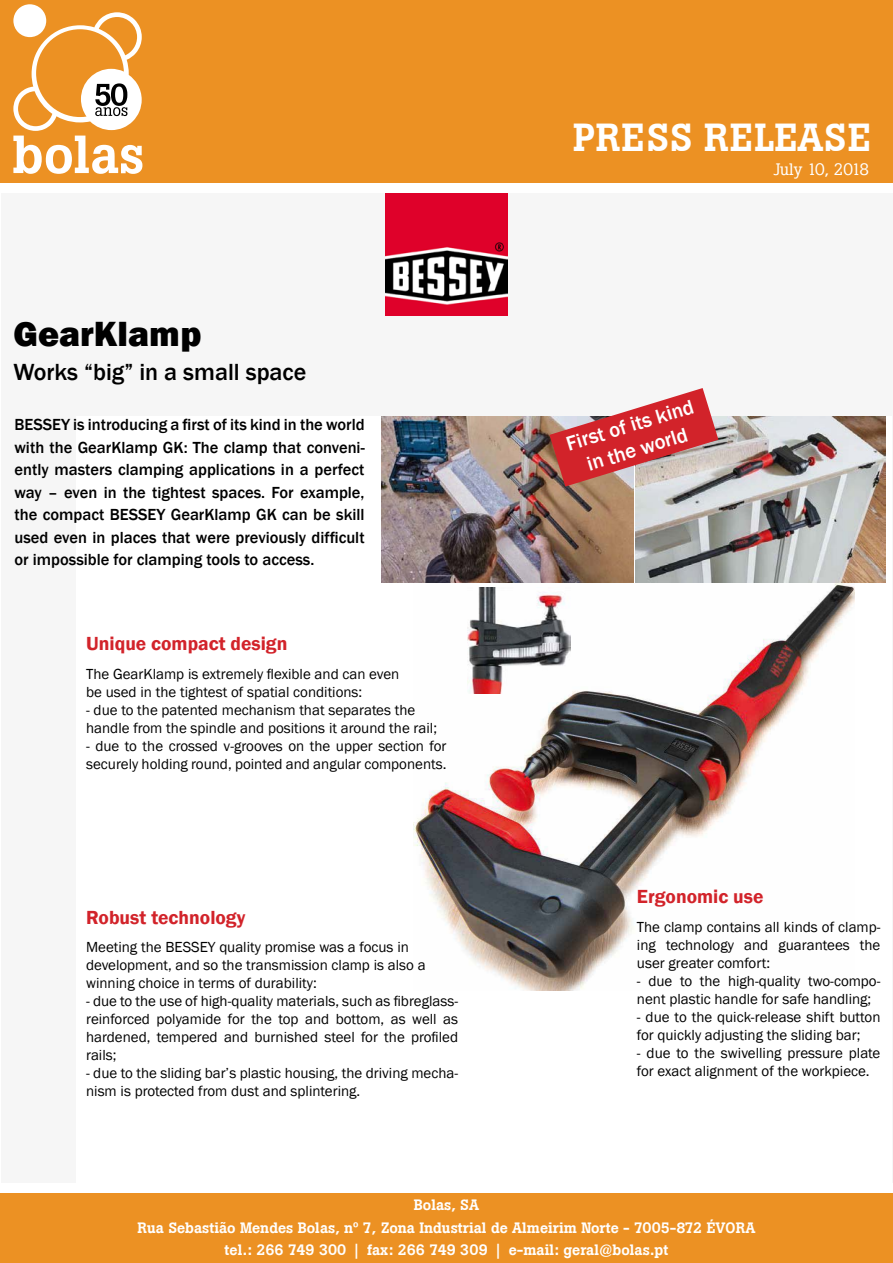
<style>
.page{position:relative;width:893px;height:1263px;background:#fff}
.page>*{position:absolute;margin:0;border:0;box-sizing:border-box;transform-origin:0 0}
.t1{font:500 39px "Boton";letter-spacing:.02em;color:#fff}
.t2{font:800 36px "Franklin Gothic";color:#000}
.t3{font:500 24px "Franklin Gothic";color:#000}
.t4{font:500 20.85px/25px "Franklin Gothic";color:#fff;text-align:center}
.t5{font:600 19.5px "Franklin Gothic";color:#d2232a}
.t6{font:500 16.5px/22.5px "Franklin Gothic";color:#000;text-align:justify}
.t7{font:16.5px "Boton";color:#fff}
.t8{font:15px/18px "Franklin Gothic";color:#000}
.t9{font:500 15px/22.5px "Boton";color:#fff;text-align:center}
</style>
<div class="page">
<div style="left:0;top:0;width:893px;height:183px;background:#ec9123"></div>
<svg style="left:13px;top:4px;width:129px;height:170px"></svg>
<div style="left:0;top:1193px;width:893px;height:70px;background:#ec9123"></div>
<div style="left:1px;top:193px;width:891px;height:989px;background:#f6f6f6"></div>
<img style="left:385px;top:194px;width:123px;height:122px">
<div style="left:77px;top:417px;width:815px;height:774px;background:#fff"></div>
<img style="left:413px;top:584px;width:441px;height:407px">
<img style="left:382px;top:416px;width:504px;height:167px">
<svg style="left:549px;top:388px;width:169px;height:98px"></svg>
<img style="left:468px;top:587px;width:103px;height:106px">
<h1 class="t1" style="left:573px;top:115px;width:299px">PRESS RELEASE</h1>
<h2 class="t2" style="left:13px;top:310px;width:190px">GearKlamp</h2>
<h3 class="t3" style="left:13px;top:357px;width:294px">Works “big” in a small space</h3>
<p class="t6" style="left:14px;top:414px;width:352px">BESSEY is introducing a first of its kind in the world with the GearKlamp GK: The clamp that conveni&shy;ently masters clamping applications in a perfect way – even in the tightest spaces. For example, the compact BESSEY GearKlamp GK can be skill used even in places that were previously difficult or impossible for clamping tools to access.</p>
<h3 class="t5" style="left:86px;top:631px;width:203px">Unique compact design</h3>
<p class="t8" style="left:86px;top:665px;width:315px">The GearKlamp is extremely flexible and can even be used in the tightest of spatial conditions:</p>
<p class="t8" style="left:86px;top:701px;width:352px">- due to the patented mechanism that separates the handle from the spindle and positions it around the rail;</p>
<p class="t8" style="left:86px;top:737px;width:362px">- due to the crossed v-grooves on the upper section for securely holding round, pointed and angular components.</p>
<h3 class="t5" style="left:86px;top:905px;width:161px">Robust technology</h3>
<p class="t8" style="left:86px;top:938px;width:341px">Meeting the BESSEY quality promise was a focus in development, and so the transmission clamp is also a winning choice in terms of durability:</p>
<p class="t8" style="left:86px;top:992px;width:374px;text-align:justify">- due to the use of high-quality materials, such as fibreglass&shy;reinforced polyamide for the top and bottom, as well as hardened, tempered and burnished steel for the profiled rails;</p>
<p class="t8" style="left:86px;top:1064px;width:374px">- due to the sliding bar’s plastic housing, the driving mecha&shy;nism is protected from dust and splintering.</p>
<p class="t7" style="left:774px;top:160px;width:97px">July 10, 2018</p>
<h3 class="t4" style="left:563px;top:433px;width:134px;rotate:-17deg">First of its kind in the world</h3>
<h3 class="t5" style="left:637px;top:885px;width:128px">Ergonomic use</h3>
<p class="t8" style="left:637px;top:918px;width:245px;text-align:justify">The clamp contains all kinds of clamp&shy;ing technology and guarantees the user greater comfort:</p>
<p class="t8" style="left:637px;top:972px;width:245px">- due to the high-quality two-compo&shy;nent plastic handle for safe handling;</p>
<p class="t8" style="left:637px;top:1008px;width:245px">- due to the quick-release shift button for quickly adjusting the sliding bar;</p>
<p class="t8" style="left:637px;top:1044px;width:245px">- due to the swivelling pressure plate for exact alignment of the workpiece.</p>
<p class="t9" style="left:137px;top:1194px;width:619px">Bolas, SA<br>Rua Sebastião Mendes Bolas, nº 7, Zona Industrial de Almeirim Norte - 7005-872 ÉVORA tel.: 266 749 300 | fax: 266 749 309 | e-mail: geral@bolas.pt</p>
</div>
